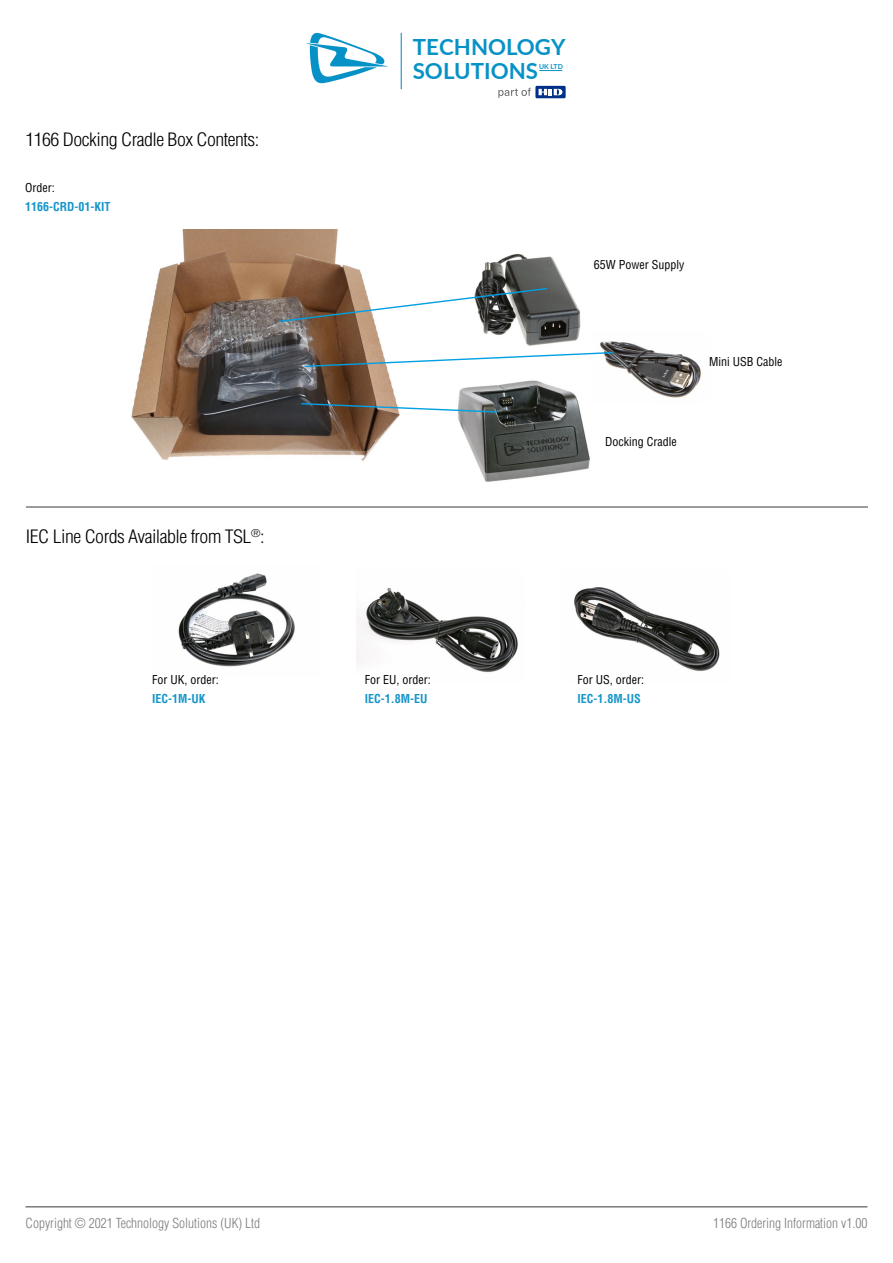
<style>
.page{position:relative;width:893px;height:1263px;background:#fff}
.page>*{position:absolute;margin:0;border:0;box-sizing:border-box;transform-origin:0 0}
.t1{font:700 22.35px/24.5px "Lato";color:#0792c7}
.t2{font:300 condensed 18px "Helvetica LT Std";letter-spacing:-.025em;color:#000;scale:1.11 1}
.t3{font:300 condensed 13.5px "Helvetica LT Std";color:#7b7b7b}
.t4{font:condensed 12px "Helvetica LT Std";color:#000}
.t5{font:700 condensed 12px "Helvetica LT Std";color:#1695c9}
.t6{font:700 6.9px "Lato";color:#0792c7}
</style>
<div class="page">
<hr style="left:26px;top:1206px;width:841px;height:1px;background:#7b7b7b">
<svg style="left:535px;top:86px;width:31px;height:12px"></svg>
<svg style="left:539px;top:89px;width:23px;height:6px"></svg>
<svg style="left:498px;top:88px;width:33px;height:10px"></svg>
<svg style="left:306px;top:32px;width:82px;height:52px"></svg>
<hr style="left:401px;top:33px;width:1px;height:56px;background:#0792c7">
<svg style="left:539px;top:70px;width:23px;height:1px"></svg>
<img style="left:178px;top:573px;width:117px;height:94px">
<img style="left:574px;top:587px;width:146px;height:84px">
<img style="left:357px;top:587px;width:161px;height:86px">
<img style="left:477px;top:253px;width:104px;height:93px">
<img style="left:458px;top:380px;width:132px;height:102px">
<img style="left:600px;top:341px;width:101px;height:57px">
<img style="left:131px;top:230px;width:269px;height:231px">
<svg style="left:278px;top:287px;width:270px;height:36px"></svg>
<svg style="left:300px;top:402px;width:199px;height:11px"></svg>
<svg style="left:303px;top:351px;width:311px;height:17px"></svg>
<hr style="left:26px;top:506px;width:842px;height:2px;background:#7b7b7b">
<h2 class="t2" style="left:26px;top:128px;width:212px">1166 Docking Cradle Box Contents:</h2>
<p class="t4" style="left:25px;top:180px;width:31px">Order:</p>
<p class="t5" style="left:25px;top:199px;width:87px">1166-CRD-01-KIT</p>
<h2 class="t2" style="left:26px;top:526px;width:216px">IEC Line Cords Available from TSL<sup>®</sup>:</h2>
<p class="t4" style="left:152px;top:672px;width:68px">For UK, order:</p>
<p class="t5" style="left:152px;top:691px;width:55px">IEC-1M-UK</p>
<h1 class="t1" style="left:413px;top:33px;width:154px">TECHNOLOGY<br>SOLUTIONS</h1>
<p class="t6" style="left:539px;top:61px;width:25px">UK LTD</p>
<p class="t4" style="left:594px;top:257px;width:92px">65W Power Supply</p>
<p class="t4" style="left:605px;top:434px;width:73px">Docking Cradle</p>
<p class="t4" style="left:709px;top:354px;width:75px">Mini USB Cable</p>
<p class="t4" style="left:365px;top:672px;width:67px">For EU, order:</p>
<p class="t5" style="left:365px;top:691px;width:64px">IEC-1.8M-EU</p>
<p class="t4" style="left:577px;top:672px;width:68px">For US, order:</p>
<p class="t5" style="left:577px;top:691px;width:65px">IEC-1.8M-US</p>
<p class="t3" style="left:26px;top:1215px;width:236px">Copyright © 2021 Technology Solutions (UK) Ltd</p>
<p class="t3" style="left:713px;top:1215px;width:156px">1166 Ordering Information v1.00</p>
</div>
